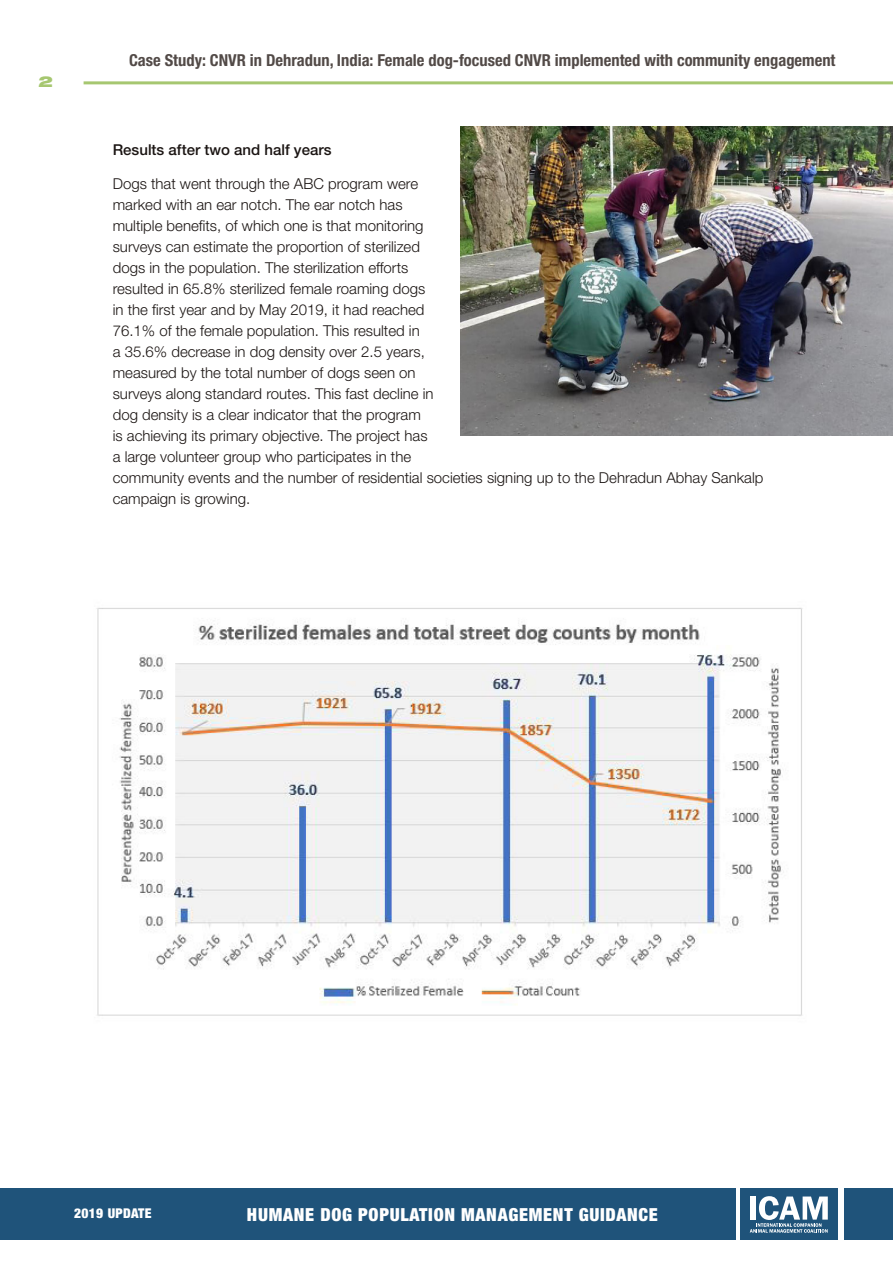
<style>
.page{position:relative;width:893px;height:1263px;background:#fff}
.page>*{position:absolute;margin:0;border:0;box-sizing:border-box;transform-origin:0 0}
.t1{font:900 condensed 18px "Helvetica Neue LT Std";letter-spacing:.04em;color:#fff}
.Page_head{font:700 condensed 16.5px "Helvetica Neue LT Std";color:#524a47}
.t2{font:300 15px/21px "Helvetica Neue LT Std";color:#1b1513}
.t3{font:500 15px "Helvetica Neue LT Std";color:#1b1513}
.t4{font:900 15px "Helvetica Neue";color:#a6c770}
.t5{font:900 condensed 13.5px "Helvetica Neue LT Std";letter-spacing:.03em;color:#fff}
</style>
<div class="page">
<div style="left:0;top:1188px;width:735px;height:52px;background:#1f537a"></div>
<div style="left:740px;top:1188px;width:98px;height:52px;background:#1f537a"></div>
<svg style="left:750px;top:1196px;width:78px;height:37px"></svg>
<div style="left:845px;top:1188px;width:48px;height:52px;background:#1f537a"></div>
<hr style="left:84px;top:81px;width:809px;height:3px;background:#a6c770">
<img style="left:96px;top:607px;width:707px;height:409px">
<img style="left:461px;top:127px;width:432px;height:309px">
<p class="t4" style="left:39px;top:71px;width:16px">2</p>
<p class="Page_head" style="left:129px;top:50px;width:708px">Case Study: CNVR in Dehradun, India: Female dog-focused CNVR implemented with community engagement</p>
<p class="t3" style="left:113px;top:140px;width:220px">Results after two and half years</p>
<p class="t2" style="left:113px;top:173px;width:652px">Dogs that went through the ABC program were<br>marked with an ear notch. The ear notch has<br>multiple benefits, of which one is that monitoring<br>surveys can estimate the proportion of sterilized<br>dogs in the population. The sterilization efforts<br>resulted in 65.8% sterilized female roaming dogs<br>in the first year and by May 2019, it had reached<br>76.1% of the female population. This resulted in<br>a 35.6% decrease in dog density over 2.5 years,<br>measured by the total number of dogs seen on<br>surveys along standard routes. This fast decline in<br>dog density is a clear indicator that the program<br>is achieving its primary objective. The project has<br>a large volunteer group who participates in the<br>community events and the number of residential societies signing up to the Dehradun Abhay Sankalp campaign is growing.</p>
<p class="t5" style="left:74px;top:1204px;width:79px">2019 UPDATE</p>
<p class="t1" style="left:247px;top:1203px;width:412px">HUMANE DOG POPULATION MANAGEMENT GUIDANCE</p>
</div>
